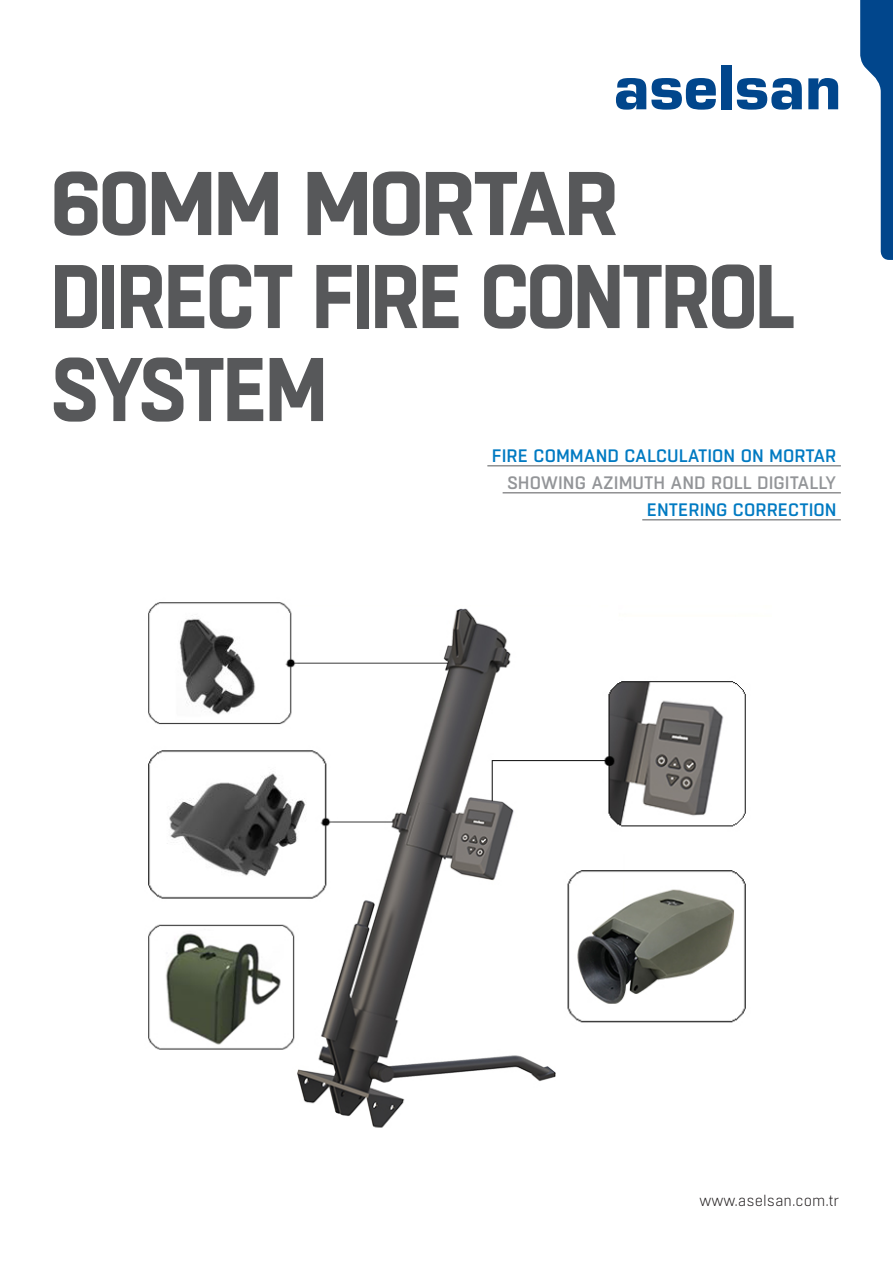
<style>
.page{position:relative;width:893px;height:1263px;background:#fff}
.page>*{position:absolute;margin:0;border:0;box-sizing:border-box;transform-origin:0 0}
.t1{font:700 90px "Boxed";letter-spacing:-.04em;color:#57585a;scale:.9 1}
.t2{font:700 90px "Boxed";letter-spacing:-.04em;color:#57585a}
.t3{font:500 18px "Boxed";color:#007ac2}
.t4{font:500 18px "Boxed";color:#939598}
.t5{font:300 15px "Boxed";color:#231f20}
</style>
<div class="page">
<svg style="left:616px;top:78px;width:100px;height:32px"></svg>
<div style="left:721px;top:65px;width:10px;height:44px;background:#01468c"></div>
<svg style="left:737px;top:78px;width:65px;height:32px"></svg>
<svg style="left:808px;top:78px;width:30px;height:31px"></svg>
<svg style="left:860px;top:0;width:33px;height:260px"></svg>
<hr style="left:487px;top:466px;width:354px;height:1px;background:#57585a">
<hr style="left:503px;top:493px;width:338px;height:1px;background:#57585a">
<hr style="left:642px;top:520px;width:199px;height:1px;background:#57585a">
<img style="left:148px;top:602px;width:598px;height:526px">
<p class="t2" style="left:50px;top:143px;width:571px">60MM MORTAR</p>
<p class="t1" style="left:50px;top:236px;width:830px">DIRECT FIRE CONTROL</p>
<p class="t1" style="left:50px;top:329px;width:310px">SYSTEM</p>
<p class="t3" style="left:492px;top:444px;width:346px">FIRE COMMAND CALCULATION ON MORTAR</p>
<p class="t4" style="left:507px;top:471px;width:331px">SHOWING AZIMUTH AND ROLL DIGITALLY</p>
<p class="t3" style="left:647px;top:498px;width:191px">ENTERING CORRECTION</p>
<p class="t5" style="left:700px;top:1191px;width:141px">www.aselsan.com.tr</p>
</div>
